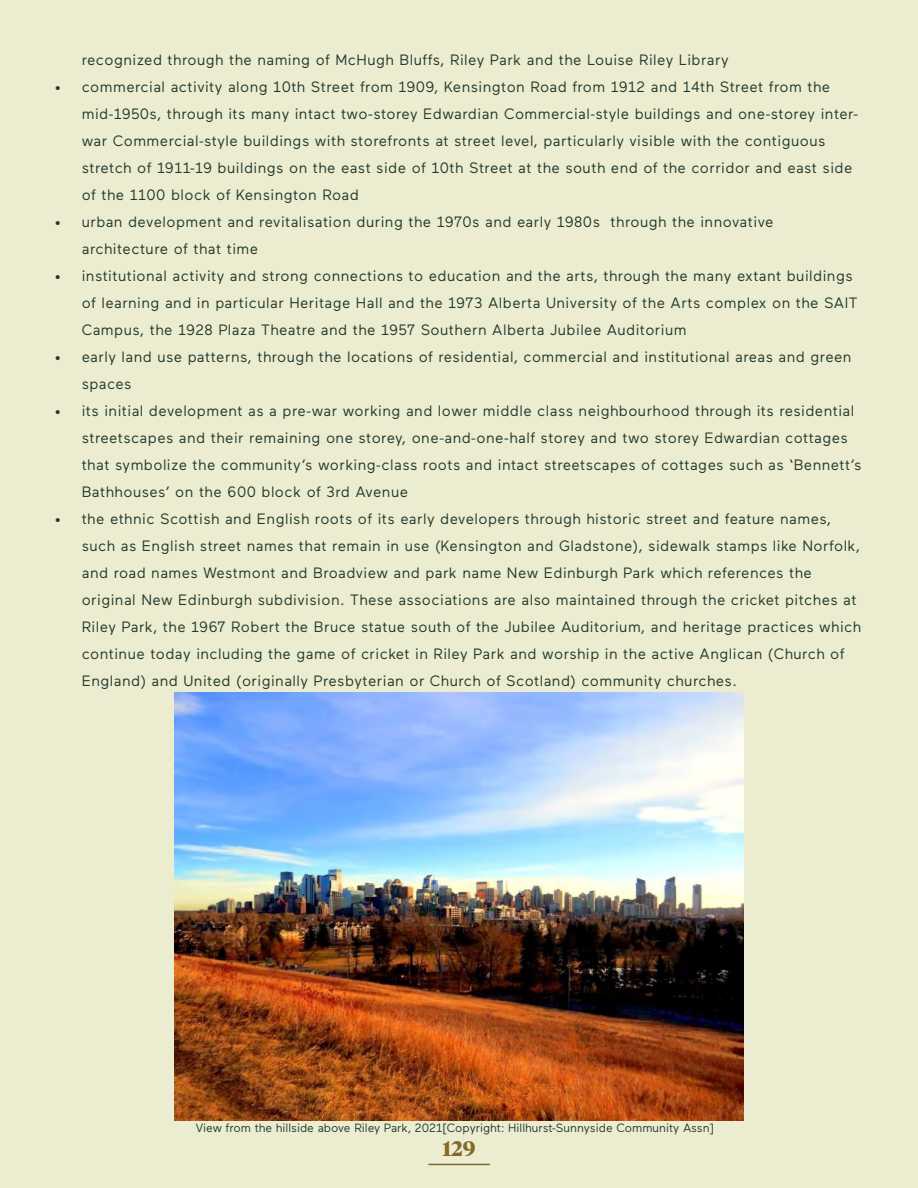
<style>
.page{position:relative;width:918px;height:1188px;background:#ececd0}
.page>*{position:absolute;margin:0;border:0;box-sizing:border-box;transform-origin:0 0}
.t1{font:700 21px "Tiempos Headline";color:#85692a}
.t2{font:15px/27px "Maax";letter-spacing:.03em;color:#223b30}
.t3{font:12px "Maax";color:#223b30}
</style>
<div class="page">
<hr style="left:428px;top:1164px;width:62px;height:1px;background:#85692a">
<img style="left:174px;top:692px;width:570px;height:428px">
<p class="t2" style="left:82px;top:46px;width:648px">recognized through the naming of McHugh Bluffs, Riley Park and the Louise Riley Library</p>
<p class="t2" style="left:82px;top:73px;width:778px;text-indent:-27px">• commercial activity along 10th Street from 1909, Kensington Road from 1912 and 14th Street from the mid-1950s, through its many intact two-storey Edwardian Commercial-style buildings and one-storey inter&shy;war Commercial-style buildings with storefronts at street level, particularly visible with the contiguous stretch of 1911-19 buildings on the east side of 10th Street at the south end of the corridor and east side of the 1100 block of Kensington Road</p>
<p class="t2" style="left:82px;top:208px;width:693px;text-indent:-27px">• urban development and revitalisation during the 1970s and early 1980s through the innovative architecture of that time</p>
<p class="t2" style="left:82px;top:262px;width:777px;text-indent:-27px">• institutional activity and strong connections to education and the arts, through the many extant buildings of learning and in particular Heritage Hall and the 1973 Alberta University of the Arts complex on the SAIT<br>Campus, the 1928 Plaza Theatre and the 1957 Southern Alberta Jubilee Auditorium</p>
<p class="t2" style="left:82px;top:343px;width:771px;text-indent:-27px">• early land use patterns, through the locations of residential, commercial and institutional areas and green spaces</p>
<p class="t2" style="left:82px;top:397px;width:781px;text-indent:-27px">• its initial development as a pre-war working and lower middle class neighbourhood through its residential streetscapes and their remaining one storey, one-and-one-half storey and two storey Edwardian cottages that symbolize the community’s working-class roots and intact streetscapes of cottages such as ‘Bennett’s Bathhouses’ on the 600 block of 3rd Avenue</p>
<p class="t2" style="left:82px;top:505px;width:781px;text-indent:-27px">• the ethnic Scottish and English roots of its early developers through historic street and feature names, such as English street names that remain in use (Kensington and Gladstone), sidewalk stamps like Norfolk, and road names Westmont and Broadview and park name New Edinburgh Park which references the original New Edinburgh subdivision. These associations are also maintained through the cricket pitches at Riley Park, the 1967 Robert the Bruce statue south of the Jubilee Auditorium, and heritage practices which continue today including the game of cricket in Riley Park and worship in the active Anglican (Church of England) and United (originally Presbyterian or Church of Scotland) community churches.</p>
<p class="t3" style="left:196px;top:1120px;width:520px">View from the hillside above Riley Park, 2021[Copyright: Hillhurst-Sunnyside Community Assn]</p>
<h1 class="t1" style="left:442px;top:1134px;width:35px">129</h1>
</div>
